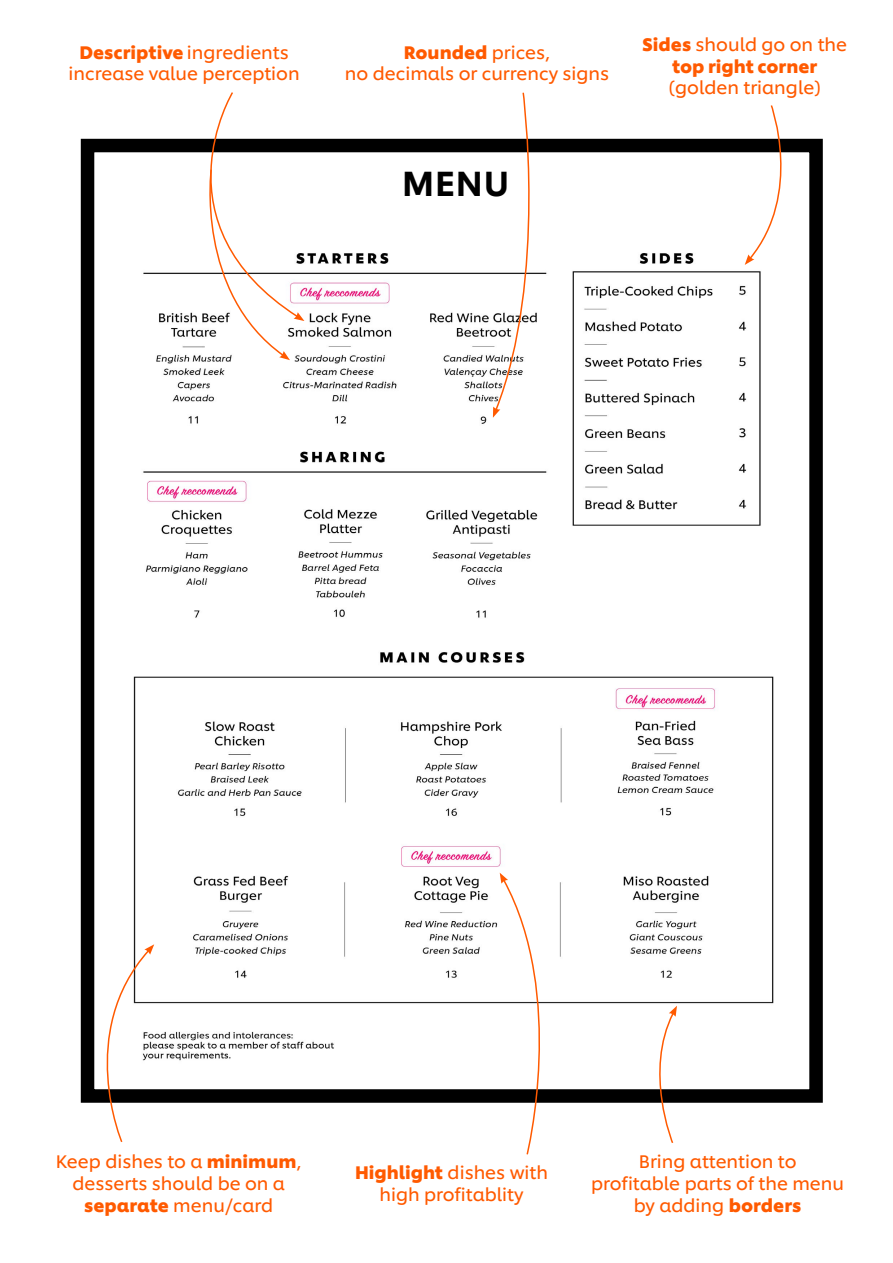
<style>
.page{position:relative;width:893px;height:1263px;background:#fff}
.page>*{position:absolute;margin:0;border:0;box-sizing:border-box;transform-origin:0 0}
.t1{font:500 34.5px "Unilever Shilling";color:#000}
.t2{font:18px/21.6px "Unilever Shilling";color:#ff5a00;text-align:center}
.t3{font:700 18px/21.6px "Unilever Shilling";color:#ff5a00;text-align:center}
.s1{font-weight:700}
.s2{font-weight:400}
</style>
<div class="page">
<img style="left:133px;top:253px;width:641px;height:808px">
<div style="left:81px;top:139px;width:742px;height:964px;border:14px solid #000"></div>
<svg style="left:745px;top:105px;width:58px;height:160px"></svg>
<svg style="left:644px;top:1006px;width:33px;height:137px"></svg>
<svg style="left:493px;top:92px;width:54px;height:326px"></svg>
<svg style="left:500px;top:873px;width:66px;height:282px"></svg>
<svg style="left:80px;top:944px;width:74px;height:198px"></svg>
<svg style="left:154px;top:92px;width:150px;height:268px"></svg>
<p class="t2" style="left:69px;top:40px;width:233px"><span class="s1">Descriptive</span> ingredients increase value perception</p>
<p class="t3" style="left:642px;top:32px;width:206px">Sides <span class="s2">should go on the </span>top right corner</p>
<p class="t2" style="left:668px;top:75px;width:154px">(golden triangle)</p>
<p class="t2" style="left:345px;top:40px;width:266px"><span class="s1">Rounded</span> prices,<br>no decimals or currency signs</p>
<h1 class="t1" style="left:402px;top:157px;width:108px">MENU</h1>
<p class="t2" style="left:56px;top:1149px;width:247px">Keep dishes to a <span class="s1">minimum</span>, desserts should be on a <span class="s1">separate</span> menu/card</p>
<p class="t2" style="left:355px;top:1160px;width:195px"><span class="s1">Highlight</span> dishes with high profitablity</p>
<p class="t2" style="left:591px;top:1149px;width:255px">Bring attention to<br>profitable parts of the menu by adding <span class="s1">borders</span></p>
</div>
